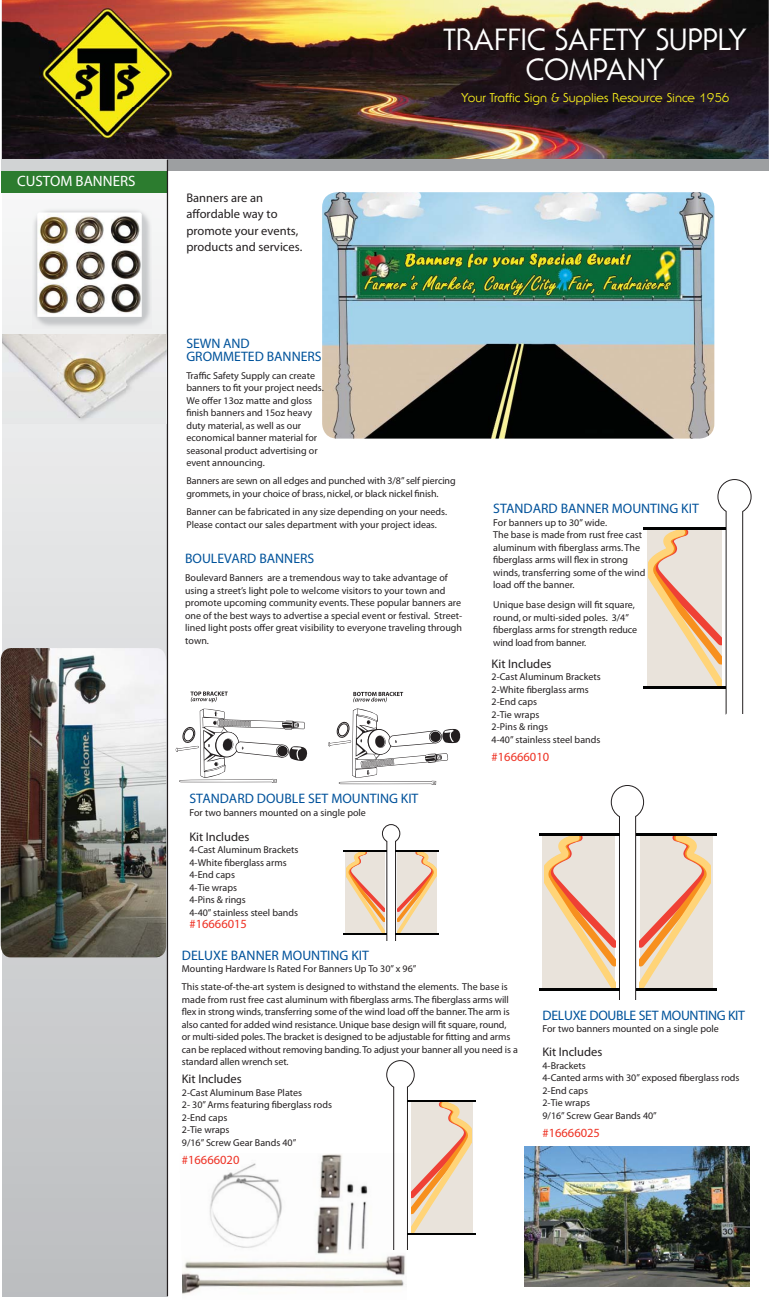
<style>
.page{position:relative;width:769px;height:1300px;background:#fff}
.page>*{position:absolute;margin:0;border:0;box-sizing:border-box;transform-origin:0 0}
.t1{font:30px/30px "Serif Gothic";color:#fff;text-align:center}
.t2{font:15px "Myriad Pro";color:#fff}
.t3{font:condensed 13.75px "Helvetica Neue";color:#00529b}
.t4{font:condensed 13.75px/12.5px "Helvetica Neue";color:#00539b}
.t5{font:condensed 13.75px "Helvetica Neue";letter-spacing:-.02em;color:#00539b}
.t6{font:condensed 12.5px/16.2px "Helvetica Neue";color:#231f20}
.t7{font:700 condensed 12.5px "Helvetica Neue";color:#231f20}
.t8{font:12.5px "Serif Gothic";color:#f2ea1b}
.t9{font:700 condensed 12.5px "Helvetica Neue";color:#ee3124}
.t10{font:700 condensed 12.5px "Helvetica Neue";color:#ee3224}
.t11{font:condensed 10px/12.5px "Helvetica Neue";color:#231f20}
</style>
<div class="page">
<img style="left:2px;top:0;width:766px;height:160px">
<img style="left:40px;top:6px;width:135px;height:135px">
<svg style="left:2px;top:192px;width:165px;height:1103px;background:#d3d5d6"></svg>
<div style="left:2px;top:171px;width:165px;height:21px;background:#2c7c2f"></div>
<div style="left:2px;top:160px;width:766px;height:11px;background:#9d9fa1"></div>
<div style="left:2px;top:160px;width:165px;height:11px;background:#d1d3d4"></div>
<hr style="left:167px;top:160px;width:1px;height:1135px;background:#231f20">
<img style="left:322px;top:192px;width:392px;height:246px;border-radius:15px">
<div style="left:397px;top:851px;width:40px;height:82px;background:#e9e3db"></div>
<hr style="left:395px;top:850px;width:44px;height:1px;background:#010202">
<hr style="left:395px;top:933px;width:44px;height:1px;background:#010202">
<div style="left:345px;top:851px;width:39px;height:82px;background:#e9e3db"></div>
<svg style="left:346px;top:824px;width:90px;height:116px"></svg>
<hr style="left:343px;top:850px;width:43px;height:1px;background:#010202">
<hr style="left:343px;top:933px;width:43px;height:1px;background:#010202">
<img style="left:1px;top:648px;width:165px;height:309px">
<svg style="left:176px;top:708px;width:132px;height:74px"></svg>
<svg style="left:328px;top:708px;width:133px;height:76px"></svg>
<svg style="left:190px;top:691px;width:38px;height:11px"></svg>
<svg style="left:353px;top:691px;width:50px;height:11px"></svg>
<svg style="left:648px;top:479px;width:103px;height:235px"></svg>
<hr style="left:643px;top:527px;width:82px;height:2px;background:#010202">
<hr style="left:643px;top:687px;width:82px;height:2px;background:#010202">
<img style="left:32px;top:207px;width:120px;height:121px">
<img style="left:37px;top:212px;width:105px;height:105px">
<img style="left:182px;top:1154px;width:224px;height:140px">
<div style="left:411px;top:1102px;width:62px;height:130px;background:#e9e3db"></div>
<svg style="left:386px;top:1060px;width:85px;height:189px"></svg>
<hr style="left:407px;top:1100px;width:69px;height:2px;background:#010202">
<hr style="left:407px;top:1232px;width:69px;height:2px;background:#010202">
<div style="left:639px;top:835px;width:73px;height:153px;background:#e9e3db"></div>
<hr style="left:635px;top:833px;width:81px;height:2px;background:#010202">
<hr style="left:635px;top:988px;width:81px;height:2px;background:#010202">
<div style="left:542px;top:835px;width:73px;height:153px;background:#e9e3db"></div>
<svg style="left:544px;top:785px;width:166px;height:214px"></svg>
<hr style="left:538px;top:833px;width:81px;height:2px;background:#010202">
<hr style="left:538px;top:988px;width:81px;height:2px;background:#010202">
<img style="left:524px;top:1146px;width:225px;height:140px">
<img style="left:2px;top:417px;width:164px;height:6px">
<img style="left:2px;top:334px;width:164px;height:83px">
<h2 class="t2" style="left:17px;top:172px;width:120px">CUSTOM BANNERS</h2>
<p class="t6" style="left:186px;top:190px;width:117px">Banners are an affordable way to promote your events, products and services.</p>
<h1 class="t1" style="left:443px;top:27px;width:304px">TRAFFIC SAFETY SUPPLY<br>COMPANY</h1>
<p class="t8" style="left:461px;top:93px;width:270px">Your Traffic Sign &amp; Supplies Resource Since 1956</p>
<h3 class="t4" style="left:186px;top:338px;width:137px">SEWN AND<br>GROMMETED BANNERS</h3>
<p class="t11" style="left:186px;top:370px;width:139px">Traffic Safety Supply can create banners to fit your project needs.<br>We offer 13oz matte and gloss finish banners and 15oz heavy duty material, as well as our economical banner material for seasonal product advertising or event announcing.</p>
<p class="t11" style="left:186px;top:475px;width:271px">Banners are sewn on all edges and punched with 3/8” self piercing grommets, in your choice of brass, nickel, or black nickel finish.</p>
<p class="t11" style="left:186px;top:506px;width:262px">Banner can be fabricated in any size depending on your needs.<br>Please contact our sales department with your project ideas.</p>
<h3 class="t4" style="left:185px;top:553px;width:131px">BOULEVARD BANNERS</h3>
<p class="t11" style="left:185px;top:572px;width:278px">Boulevard Banners are a tremendous way to take advantage of using a street’s light pole to welcome visitors to your town and promote upcoming community events. These popular banners are one of the best ways to advertise a special event or festival. Street&shy;lined light posts offer great visibility to everyone traveling through town.</p>
<h3 class="t3" style="left:189px;top:793px;width:230px">STANDARD DOUBLE SET MOUNTING KIT</h3>
<p class="t11" style="left:189px;top:806px;width:178px">For two banners mounted on a single pole</p>
<p class="t7" style="left:189px;top:831px;width:61px">Kit Includes</p>
<p class="t11" style="left:189px;top:844px;width:111px">4-Cast Aluminum Brackets<br>4-White fiberglass arms<br>4-End caps<br>4-Tie wraps<br>4-Pins &amp; rings<br>4-40” stainless steel bands</p>
<p class="t9" style="left:189px;top:919px;width:59px">#16666015</p>
<h3 class="t3" style="left:493px;top:503px;width:207px">STANDARD BANNER MOUNTING KIT</h3>
<p class="t11" style="left:493px;top:517px;width:153px">For banners up to 30” wide.<br>The base is made from rust free cast aluminum with fiberglass arms. The fiberglass arms will flex in strong winds, transferring some of the wind load off the banner.</p>
<p class="t11" style="left:493px;top:599px;width:145px">Unique base design will fit square, round, or multi-sided poles. 3/4” fiberglass arms for strength reduce wind load from banner.</p>
<p class="t7" style="left:491px;top:658px;width:61px">Kit Includes</p>
<p class="t11" style="left:491px;top:671px;width:111px">2-Cast Aluminum Brackets<br>2-White fiberglass arms<br>2-End caps<br>2-Tie wraps<br>2-Pins &amp; rings<br>4-40” stainless steel bands</p>
<p class="t10" style="left:491px;top:752px;width:59px">#16666010</p>
<h3 class="t3" style="left:182px;top:949px;width:188px">DELUXE BANNER MOUNTING KIT</h3>
<p class="t11" style="left:182px;top:960px;width:327px;line-height:18.1px">Mounting Hardware Is Rated For Banners Up To 30” x 96”<br>This state-of-the-art system is designed to withstand the elements. The base is</p>
<p class="t11" style="left:182px;top:993px;width:337px">made from rust free cast aluminum with fiberglass arms. The fiberglass arms will flex in strong winds, transferring some of the wind load off the banner. The arm is also canted for added wind resistance. Unique base design will fit square, round,<br>or multi-sided poles. The bracket is designed to be adjustable for fitting and arms can be replaced without removing banding. To adjust your banner all you need is a standard allen wrench set.</p>
<p class="t7" style="left:182px;top:1074px;width:61px">Kit Includes</p>
<p class="t11" style="left:182px;top:1086px;width:151px">2-Cast Aluminum Base Plates<br>2- 30” Arms featuring fiberglass rods<br>2-End caps<br>2-Tie wraps<br>9/16” Screw Gear Bands 40”</p>
<p class="t9" style="left:182px;top:1154px;width:59px">#16666020</p>
<h3 class="t5" style="left:542px;top:1010px;width:204px">DELUXE DOUBLE SET MOUNTING KIT</h3>
<p class="t11" style="left:542px;top:1023px;width:178px">For two banners mounted on a single pole</p>
<p class="t7" style="left:542px;top:1047px;width:61px">Kit Includes</p>
<p class="t11" style="left:542px;top:1059px;width:198px">4-Brackets<br>4-Canted arms with 30” exposed fiberglass rods<br>2-End caps<br>2-Tie wraps<br>9/16” Screw Gear Bands 40”</p>
<p class="t10" style="left:542px;top:1127px;width:59px">#16666025</p>
</div>
